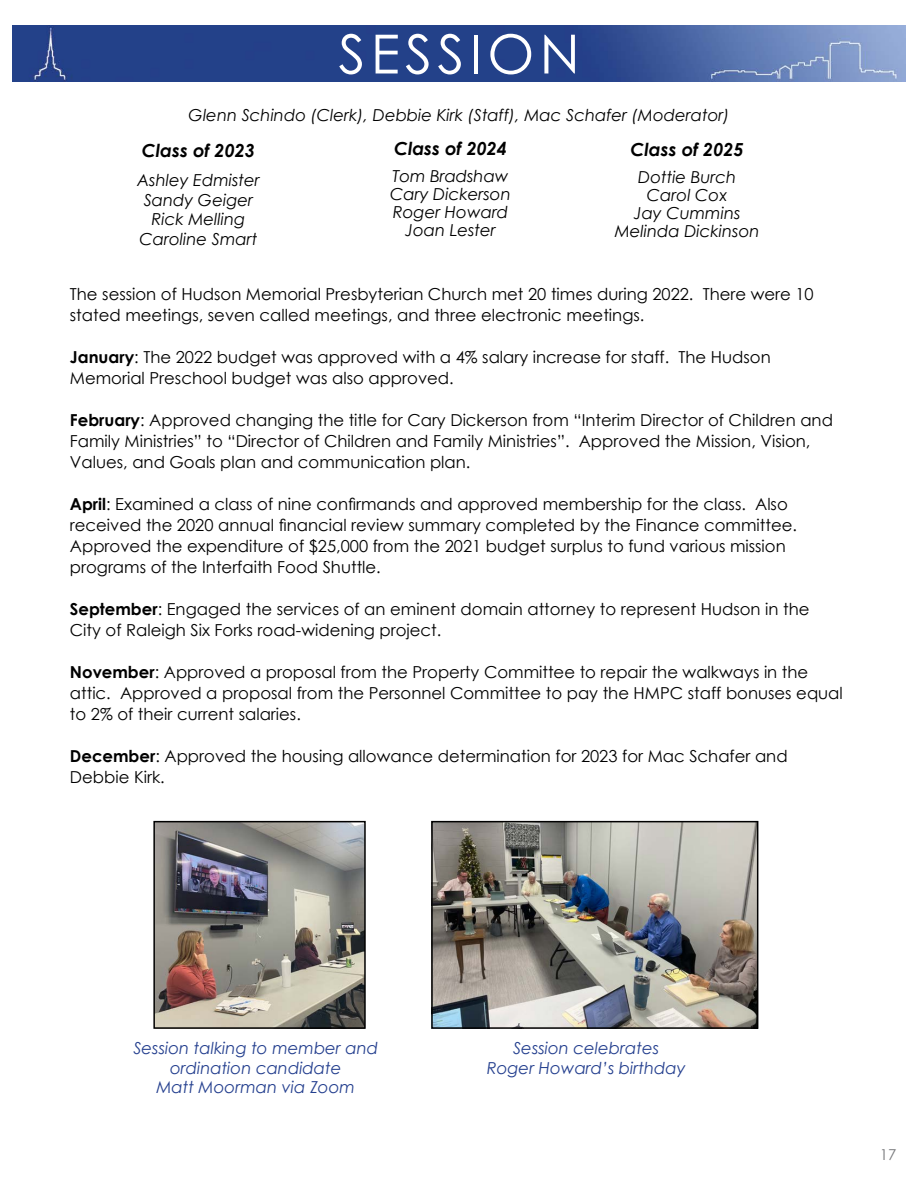
<style>
.page{position:relative;width:918px;height:1188px;background:#fff}
.page>*{position:absolute;margin:0;border:0;box-sizing:border-box;transform-origin:0 0}
.t1{font:54px "Century Gothic";letter-spacing:.1em;color:#fff}
.t2{font:italic 700 18px "Century Gothic";color:#000}
.t3{font:16.5px/21px "Century Gothic";color:#000}
.t4{font:italic 16.5px/18px "Century Gothic";color:#000;text-align:center}
.t5{font:italic 16.5px/19.8px "Century Gothic";color:#25408f;text-align:center}
.t6{font:15px "Century Gothic";color:#77787b}
.s1{font-weight:700}
</style>
<div class="page">
<img style="left:12px;top:26px;width:894px;height:56px">
<img style="left:434px;top:824px;width:321px;height:202px">
<div style="left:431px;top:821px;width:327px;height:208px;border:2px solid #000"></div>
<img style="left:156px;top:824px;width:207px;height:202px">
<div style="left:153px;top:821px;width:213px;height:208px;border:2px solid #000"></div>
<h1 class="t1" style="left:339px;top:16px;width:243px">SESSION</h1>
<p class="t4" style="left:189px;top:106px;width:542px">Glenn Schindo (Clerk), Debbie Kirk (Staff), Mac Schafer (Moderator)</p>
<p class="t2" style="left:142px;top:137px;width:115px">Class of 2023</p>
<p class="t4" style="left:137px;top:170px;width:124px;line-height:19.8px">Ashley Edmister<br>Sandy Geiger<br>Rick Melling<br>Caroline Smart</p>
<p class="t2" style="left:394px;top:135px;width:115px">Class of 2024</p>
<p class="t4" style="left:390px;top:167px;width:122px">Tom Bradshaw<br>Cary Dickerson<br>Roger Howard<br>Joan Lester</p>
<p class="t2" style="left:631px;top:135px;width:115px">Class of 2025</p>
<p class="t4" style="left:615px;top:167px;width:146px">Dottie Burch<br>Carol Cox<br>Jay Cummins<br>Melinda Dickinson</p>
<p class="t3" style="left:70px;top:283px;width:745px">The session of Hudson Memorial Presbyterian Church met 20 times during 2022. There were 10 stated meetings, seven called meetings, and three electronic meetings.</p>
<p class="t3" style="left:70px;top:346px;width:702px"><span class="s1">January</span>: The 2022 budget was approved with a 4% salary increase for staff. The Hudson<br>Memorial Preschool budget was also approved.</p>
<p class="t3" style="left:70px;top:409px;width:765px"><span class="s1">February</span>: Approved changing the title for Cary Dickerson from “Interim Director of Children and<br>Family Ministries” to “Director of Children and Family Ministries”. Approved the Mission, Vision,<br>Values, and Goals plan and communication plan.</p>
<p class="t3" style="left:70px;top:493px;width:729px"><span class="s1">April</span>: Examined a class of nine confirmands and approved membership for the class. Also received the 2020 annual financial review summary completed by the Finance committee.<br>Approved the expenditure of $25,000 from the 2021 budget surplus to fund various mission programs of the Interfaith Food Shuttle.</p>
<p class="t3" style="left:70px;top:598px;width:741px"><span class="s1">September</span>: Engaged the services of an eminent domain attorney to represent Hudson in the<br>City of Raleigh Six Forks road-widening project.</p>
<p class="t3" style="left:70px;top:661px;width:774px"><span class="s1">November</span>: Approved a proposal from the Property Committee to repair the walkways in the attic. Approved a proposal from the Personnel Committee to pay the HMPC staff bonuses equal to 2% of their current salaries.</p>
<p class="t3" style="left:70px;top:745px;width:719px"><span class="s1">December</span>: Approved the housing allowance determination for 2023 for Mac Schafer and<br>Debbie Kirk.</p>
<p class="t5" style="left:133px;top:1038px;width:246px">Session talking to member and ordination candidate<br>Matt Moorman via Zoom</p>
<p class="t5" style="left:487px;top:1038px;width:200px">Session celebrates<br>Roger Howard’s birthday</p>
<p class="t6" style="left:880px;top:1144px;width:18px">17</p>
</div>
